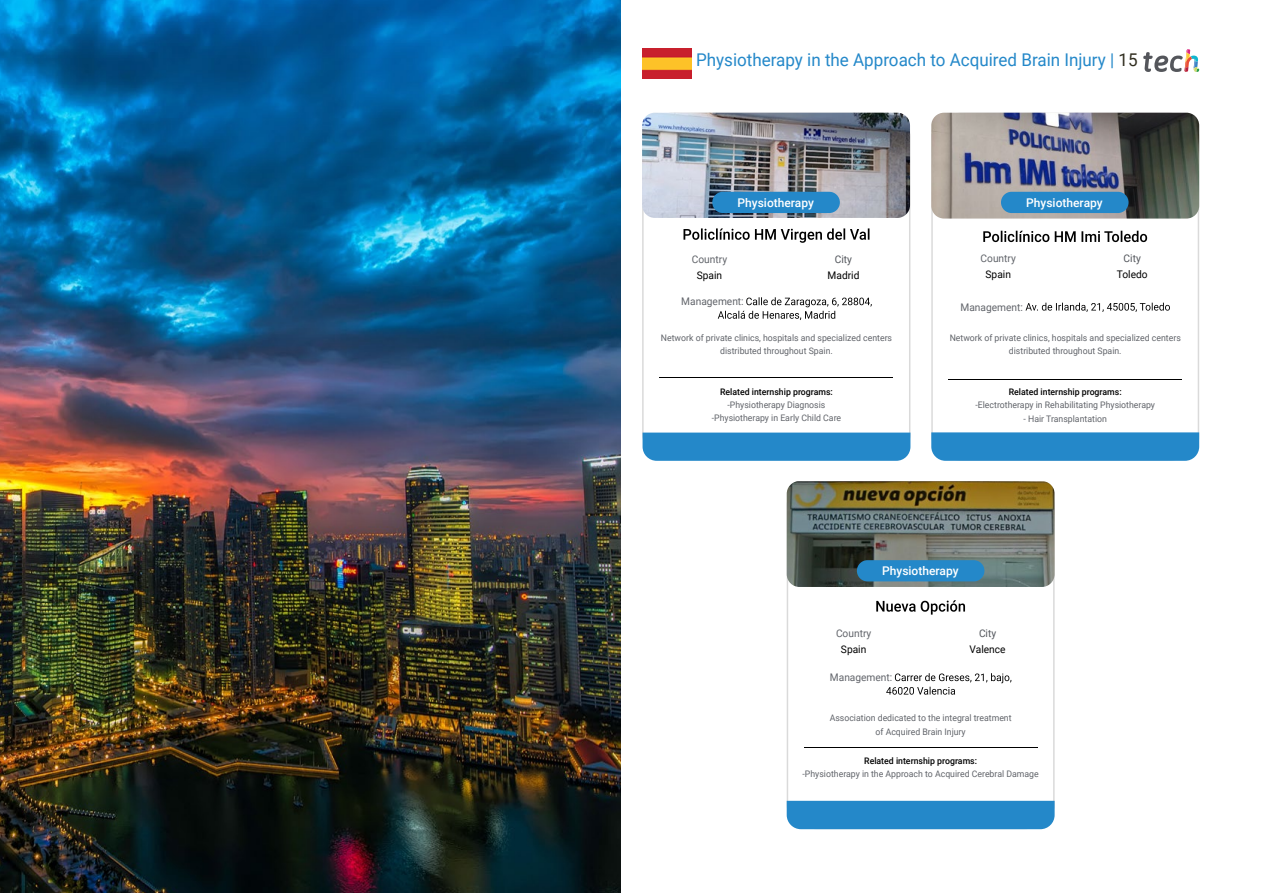
<style>
.page{position:relative;width:1263px;height:893px;background:#fff}
.page>*{position:absolute;margin:0;border:0;box-sizing:border-box;transform-origin:0 0}
.t1{font:17.55px "Roboto";color:#2488c9}
.t2{font:500 12px "Roboto";color:#fff}
.t3{font:10.5px "Roboto";color:#61646a}
.t4{font:10.5px "Roboto";color:#000}
.t5{font:10.5px "Roboto";color:#52555b}
.t6{font:9px/13.5px "Roboto";color:#61646a;text-align:center}
.t7{font:500 9px "Roboto";color:#000}
.s1{color:#312e20}
</style>
<div class="page">
<img style="left:0;top:0;width:621px;height:893px">
<svg style="left:642px;top:112px;width:269px;height:338px"></svg>
<img style="left:642px;top:113px;width:268px;height:105px">
<div style="left:642px;top:433px;width:268px;height:28px;background:#2488c9"></div>
<hr style="left:659px;top:377px;width:234px;height:1px;background:#000">
<svg style="left:683px;top:228px;width:186px;height:15px"></svg>
<svg style="left:718px;top:297px;width:154px;height:23px"></svg>
<svg style="left:931px;top:112px;width:269px;height:337px"></svg>
<img style="left:931px;top:113px;width:268px;height:106px">
<div style="left:1001px;top:192px;width:127px;height:21px;background:#2488c9;border-radius:11px"></div>
<svg style="left:931px;top:432px;width:268px;height:29px;background:#2a8bca"></svg>
<hr style="left:948px;top:379px;width:234px;height:1px;background:#000">
<svg style="left:983px;top:231px;width:164px;height:11px"></svg>
<svg style="left:1025px;top:303px;width:145px;height:9px"></svg>
<svg style="left:786px;top:490px;width:269px;height:340px"></svg>
<img style="left:787px;top:481px;width:267px;height:106px">
<div style="left:857px;top:560px;width:127px;height:21px;background:#2488c9;border-radius:11px"></div>
<div style="left:787px;top:801px;width:267px;height:28px;background:#2488c9"></div>
<hr style="left:804px;top:747px;width:233px;height:1px;background:#000">
<svg style="left:876px;top:600px;width:89px;height:15px"></svg>
<svg style="left:886px;top:673px;width:125px;height:22px"></svg>
<img style="left:642px;top:49px;width:49px;height:30px">
<div style="left:712px;top:192px;width:128px;height:21px;background:#2488c9;border-radius:11px"></div>
<svg style="left:1143px;top:49px;width:56px;height:23px"></svg>
<h1 class="t1" style="left:696px;top:48px;width:443px">Physiotherapy in the Approach to Acquired Brain Injury | <span class="s1">15</span></h1>
<h2 class="t2" style="left:737px;top:194px;width:78px">Physiotherapy</h2>
<h2 class="t2" style="left:1026px;top:194px;width:78px">Physiotherapy</h2>
<p class="t3" style="left:692px;top:252px;width:37px">Country</p>
<p class="t4" style="left:697px;top:268px;width:27px">Spain</p>
<p class="t5" style="left:835px;top:252px;width:19px">City</p>
<p class="t4" style="left:827px;top:268px;width:33px">Madrid</p>
<p class="t3" style="left:980px;top:251px;width:37px">Country</p>
<p class="t4" style="left:985px;top:267px;width:27px">Spain</p>
<p class="t5" style="left:1123px;top:251px;width:19px">City</p>
<p class="t4" style="left:1117px;top:267px;width:32px">Toledo</p>
<p class="t3" style="left:681px;top:294px;width:64px">Management:</p>
<p class="t6" style="left:661px;top:330px;width:233px">Network of private clinics, hospitals and specialized centers distributed throughout Spain.</p>
<p class="t7" style="left:720px;top:385px;width:114px">Related internship programs:</p>
<p class="t6" style="left:712px;top:398px;width:131px">-Physiotherapy Diagnosis -Physiotherapy in Early Child Care</p>
<p class="t3" style="left:960px;top:299px;width:64px">Management:</p>
<p class="t6" style="left:950px;top:330px;width:233px">Network of private clinics, hospitals and specialized centers distributed throughout Spain.</p>
<p class="t7" style="left:1009px;top:386px;width:114px">Related internship programs:</p>
<p class="t6" style="left:975px;top:398px;width:181px">-Electrotherapy in Rehabilitating Physiotherapy</p>
<p class="t6" style="left:1023px;top:411px;width:85px">- Hair Transplantation</p>
<h2 class="t2" style="left:882px;top:563px;width:78px">Physiotherapy</h2>
<p class="t3" style="left:836px;top:626px;width:37px">Country</p>
<p class="t4" style="left:841px;top:642px;width:27px">Spain</p>
<p class="t5" style="left:979px;top:626px;width:19px">City</p>
<p class="t4" style="left:970px;top:642px;width:38px">Valence</p>
<p class="t3" style="left:830px;top:670px;width:64px">Management:</p>
<p class="t6" style="left:830px;top:711px;width:183px">Association dedicated to the integral treatment of Acquired Brain Injury</p>
<p class="t7" style="left:864px;top:754px;width:114px">Related internship programs:</p>
<p class="t6" style="left:802px;top:766px;width:238px">-Physiotherapy in the Approach to Acquired Cerebral Damage</p>
</div>
